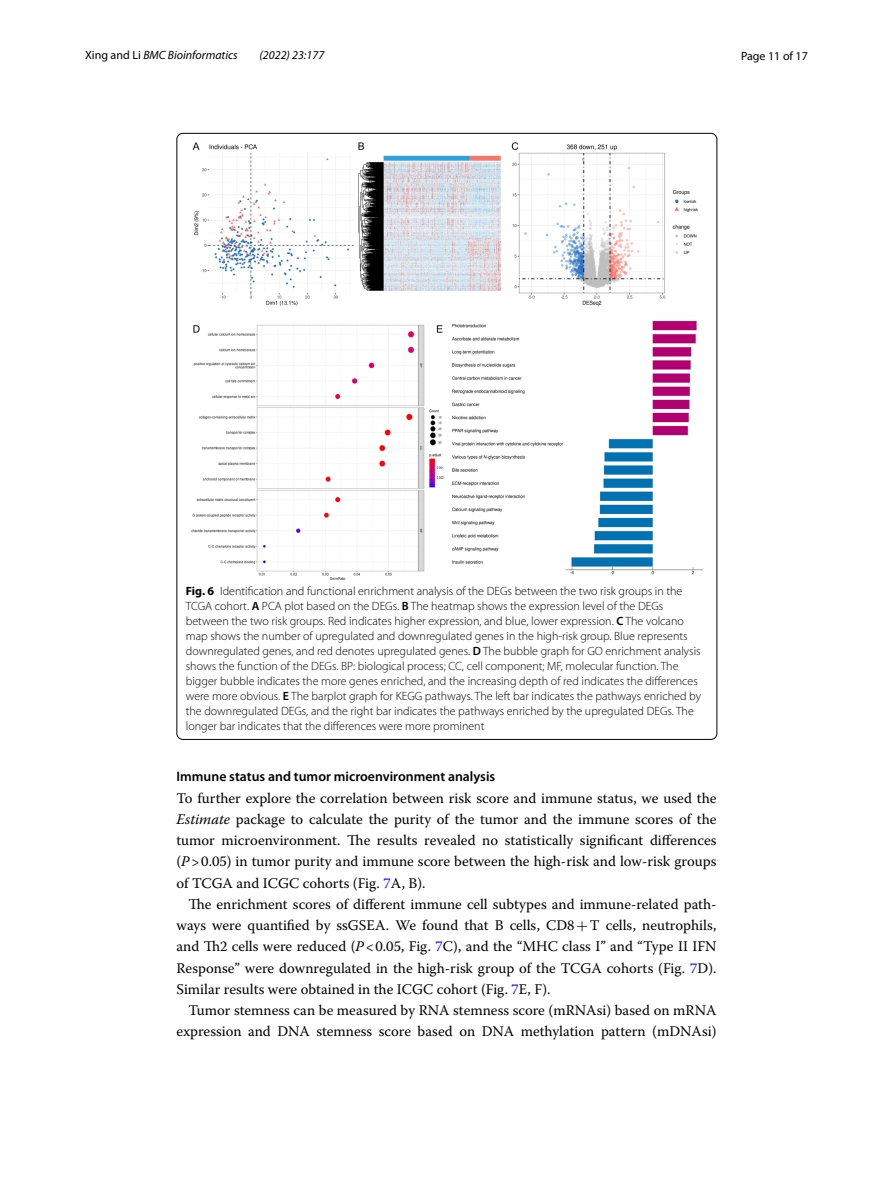
<style>
.page{position:relative;width:893px;height:1187px;background:#fff}
.page>*{position:absolute;margin:0;border:0;box-sizing:border-box;transform-origin:0 0}
.t1{font:14.7px/21.3px "Warnock Pro";color:#000;text-align:justify}
.t2{font:600 13.8px "Myriad Pro";color:#000}
.t3{font:300 12px/15px "Myriad Pro";color:#000}
.t4{font:italic 12px "Myriad Pro";color:#000}
.t5{font:12px "Myriad Pro";color:#000}
.s1{font-style:normal}
.s2{font-weight:700}
.s3{font-weight:600}
.s4{font-style:italic}
.s5{color:#00f}
.s6{font-family:"MTSY"}
</style>
<div class="page">
<img style="left:192px;top:142px;width:510px;height:437px">
<p class="t4" style="left:85px;top:48px;width:154px"><span class="s1">Xing and Li</span> BMC Bioinformatics</p>
<p class="t4" style="left:260px;top:48px;width:66px">(2022) 23:177</p>
<p class="t5" style="left:741px;top:48px;width:68px">Page 11 of 17</p>
<p class="t3" style="left:186px;top:583px;width:517px"><span class="s2">Fig. 6</span> Identification and functional enrichment analysis of the DEGs between the two risk groups in the TCGA cohort. <span class="s3">A</span> PCA plot based on the DEGs. <span class="s3">B</span> The heatmap shows the expression level of the DEGs between the two risk groups. Red indicates higher expression, and blue, lower expression. <span class="s3">C</span> The volcano map shows the number of upregulated and downregulated genes in the high-risk group. Blue represents downregulated genes, and red denotes upregulated genes. <span class="s3">D</span> The bubble graph for GO enrichment analysis shows the function of the DEGs. BP: biological process; CC, cell component; MF, molecular function. The bigger bubble indicates the more genes enriched, and the increasing depth of red indicates the differences were more obvious. <span class="s3">E</span> The barplot graph for KEGG pathways. The left bar indicates the pathways enriched by the downregulated DEGs, and the right bar indicates the pathways enriched by the upregulated DEGs. The longer bar indicates that the differences were more prominent</p>
<p class="t2" style="left:176px;top:768px;width:320px">Immune status and tumor microenvironment analysis</p>
<p class="t1" style="left:176px;top:786px;width:542px">To further explore the correlation between risk score and immune status, we used the <span class="s4">Estimate</span> package to calculate the purity of the tumor and the immune scores of the tumor microenvironment. The results revealed no statistically significant differences (<span class="s4">P</span>&gt;0.05) in tumor purity and immune score between the high-risk and low-risk groups of TCGA and ICGC cohorts (Fig. <span class="s5">7</span>A, B).</p>
<p class="t1" style="left:176px;top:893px;width:542px;text-indent:12px">The enrichment scores of different immune cell subtypes and immune-related path&shy;ways were quantified by ssGSEA. We found that B cells, CD8<span class="s6">+</span>T cells, neutrophils, and Th2 cells were reduced (<span class="s4">P</span>&lt;0.05, Fig. <span class="s5">7</span>C), and the “MHC class I” and “Type II IFN Response” were downregulated in the high-risk group of the TCGA cohorts (Fig. <span class="s5">7</span>D).<br>Similar results were obtained in the ICGC cohort (Fig. <span class="s5">7</span>E, F).</p>
<p class="t1" style="left:176px;top:999px;width:541px;text-align:right">Tumor stemness can be measured by RNA stemness score (mRNAsi) based on mRNA expression and DNA stemness score based on DNA methylation pattern (mDNAsi)</p>
</div>
